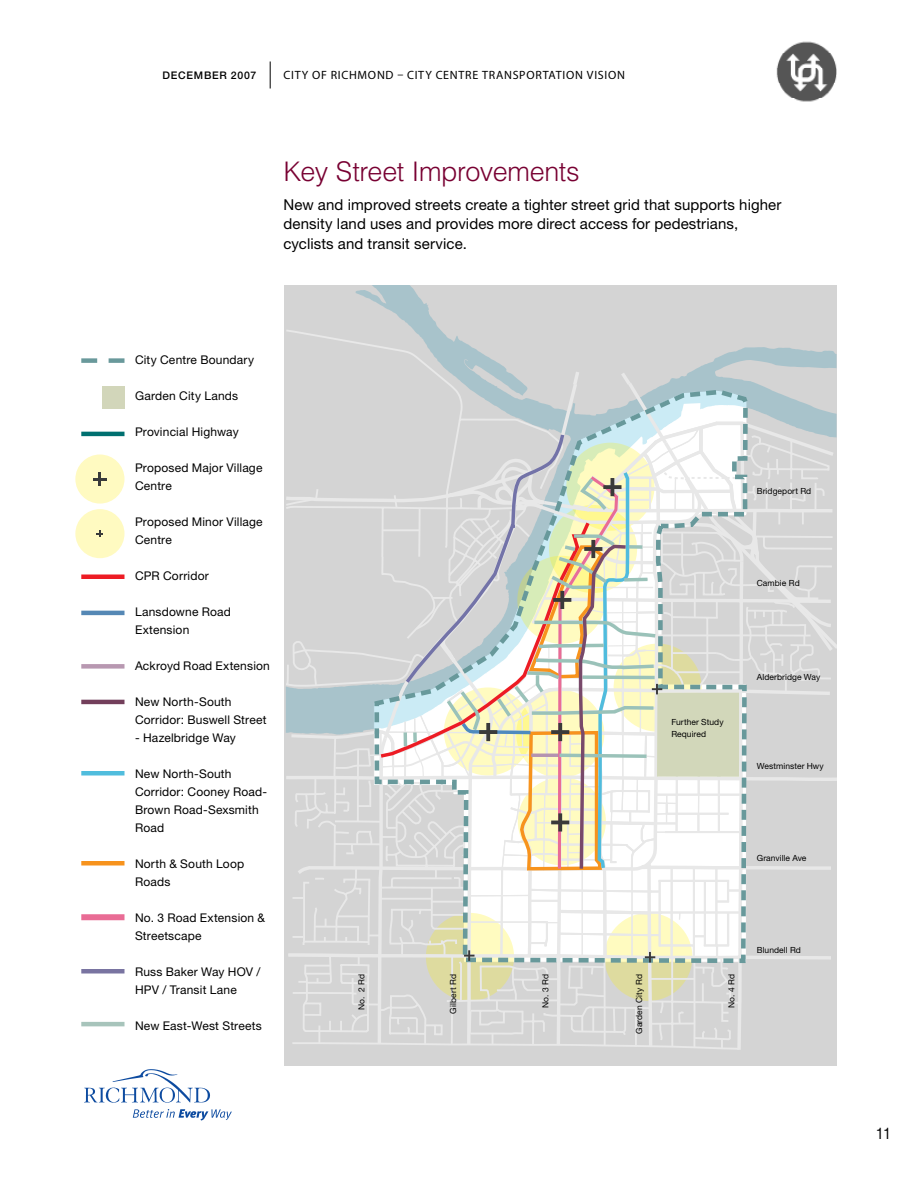
<style>
.page{position:relative;width:918px;height:1188px;background:#fff}
.page>*{position:absolute;margin:0;border:0;box-sizing:border-box;transform-origin:0 0}
.t1{font:300 27px "Helvetica LT Std";letter-spacing:-.015em;color:#780032}
.t2{font:15px/19.5px "Helvetica Neue LT Std";letter-spacing:.005em;color:#000}
.t3{font:condensed 15px "Helvetica LT Std";color:#000}
.t4{font:12px/18px "Helvetica Neue LT Std";letter-spacing:.015em;color:#000}
.t5{font:12px "Myriad Pro";letter-spacing:.06em;color:#000}
.t6{font:500 10.5px "Helvetica Neue LT Std";letter-spacing:.07em;color:#000}
.t7{font:8.4px/11.9px "Helvetica Neue LT Std";letter-spacing:.005em;color:#000}
</style>
<div class="page">
<svg style="left:270px;top:62px;width:1px;height:26px"></svg>
<svg style="left:81px;top:358px;width:43px;height:5px"></svg>
<hr style="left:81px;top:432px;width:43px;height:4px;background:#007070">
<div style="left:81px;top:574px;width:43px;height:5px;background:#ed1c24"></div>
<hr style="left:81px;top:611px;width:43px;height:4px;background:#5588b5">
<div style="left:81px;top:664px;width:43px;height:5px;background:#b898b1"></div>
<hr style="left:81px;top:700px;width:43px;height:4px;background:#733f5b">
<div style="left:81px;top:861px;width:43px;height:5px;background:#f7931d"></div>
<div style="left:81px;top:771px;width:43px;height:5px;background:#50bddd"></div>
<div style="left:81px;top:914px;width:43px;height:6px;background:#e96c95"></div>
<div style="left:81px;top:969px;width:43px;height:5px;background:#7974a1"></div>
<hr style="left:81px;top:1022px;width:43px;height:4px;background:#a7c4bb">
<img style="left:776px;top:41px;width:61px;height:60px">
<div style="left:75px;top:509px;width:49px;height:49px;background:#fffac1;border-radius:50%"></div>
<svg style="left:97px;top:530px;width:6px;height:7px"></svg>
<div style="left:75px;top:454px;width:49px;height:50px;background:#fffac1;border-radius:50%"></div>
<svg style="left:93px;top:472px;width:14px;height:14px"></svg>
<div style="left:102px;top:387px;width:22px;height:22px;background:#d2d6ba"></div>
<svg style="left:84px;top:1069px;width:126px;height:34px"></svg>
<svg style="left:133px;top:1109px;width:99px;height:11px"></svg>
<svg style="left:288px;top:285px;width:548px;height:781px;background:#d9dad5"></svg>
<p class="t6" style="left:163px;top:69px;width:95px">DECEMBER 2007</p>
<p class="t5" style="left:284px;top:68px;width:138px">CITY OF RICHMOND – CITY</p>
<p class="t5" style="left:436px;top:68px;width:22px">CENTR</p>
<p class="t5" style="left:472px;top:68px;width:92px">E TRANSPORTATION</p>
<p class="t5" style="left:587px;top:68px;width:25px">VISION</p>
<h1 class="t1" style="left:284px;top:155px;width:298px">Key Street Improvements</h1>
<p class="t2" style="left:284px;top:195px;width:500px">New and improved streets create a tighter street grid that supports higher density land uses and provides more direct access for pedestrians, cyclists and transit service.</p>
<p class="t4" style="left:135px;top:351px;width:121px">City Centre Boundary</p>
<p class="t4" style="left:135px;top:387px;width:105px">Garden City Lands</p>
<p class="t4" style="left:135px;top:423px;width:105px">Provincial Highway</p>
<p class="t4" style="left:135px;top:459px;width:129px">Proposed Major Village<br>Centre</p>
<p class="t4" style="left:135px;top:513px;width:129px">Proposed Minor Village<br>Centre</p>
<p class="t4" style="left:135px;top:567px;width:75px">CPR Corridor</p>
<p class="t4" style="left:135px;top:603px;width:97px">Lansdowne Road<br>Extension</p>
<p class="t4" style="left:135px;top:657px;width:136px">Ackroyd Road Extension</p>
<p class="t4" style="left:135px;top:693px;width:133px">New North-South<br>Corridor: Buswell Street</p>
<p class="t4" style="left:135px;top:729px;width:102px">- Hazelbridge Way</p>
<p class="t4" style="left:135px;top:765px;width:134px">New North-South<br>Corridor: Cooney Road-<br>Brown Road-Sexsmith<br>Road</p>
<p class="t4" style="left:135px;top:855px;width:111px">North &amp; South Loop<br>Roads</p>
<p class="t4" style="left:135px;top:909px;width:132px">No. 3 Road Extension &amp;<br>Streetscape</p>
<p class="t4" style="left:135px;top:963px;width:127px">Russ Baker Way HOV /<br>HPV / Transit Lane</p>
<p class="t4" style="left:135px;top:1017px;width:128px">New East-West Streets</p>
<p class="t7" style="left:757px;top:485px;width:56px">Bridgeport Rd</p>
<p class="t7" style="left:757px;top:577px;width:44px">Cambie Rd</p>
<p class="t7" style="left:671px;top:716px;width:54px">Further Study<br>Required</p>
<p class="t7" style="left:757px;top:671px;width:65px">Alderbridge Way</p>
<p class="t7" style="left:757px;top:760px;width:69px">Westminster Hwy</p>
<p class="t7" style="left:757px;top:852px;width:51px">Granville Ave</p>
<p class="t7" style="left:356px;top:1010px;width:37px;rotate:-90deg">No. 2 Rd</p>
<p class="t7" style="left:447px;top:1014px;width:41px;rotate:-90deg">Gilbert Rd</p>
<p class="t7" style="left:539px;top:1008px;width:35px;rotate:-90deg">No. 3 Rd</p>
<p class="t7" style="left:633px;top:1034px;width:61px;rotate:-90deg">Garden City Rd</p>
<p class="t7" style="left:725px;top:1008px;width:35px;rotate:-90deg">No. 4 Rd</p>
<p class="t7" style="left:757px;top:944px;width:46px">Blundell Rd</p>
<p class="t3" style="left:876px;top:1125px;width:16px">11</p>
</div>
